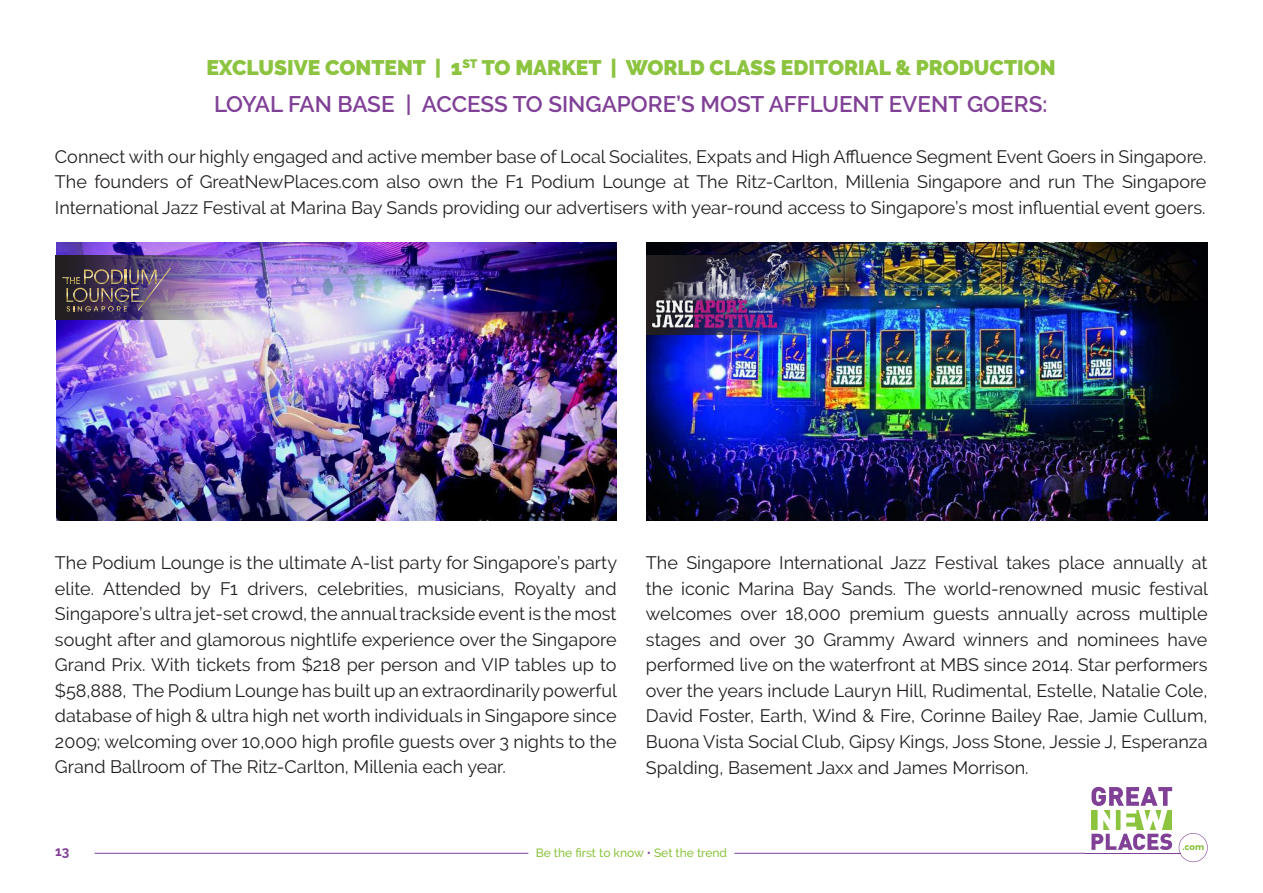
<style>
.page{position:relative;width:1263px;height:893px;background:#fff}
.page>*{position:absolute;margin:0;border:0;box-sizing:border-box;transform-origin:0 0}
.t1{font:600 22.5px "Raleway";color:#804096}
.t2{font:900 21px "Raleway";color:#8cc440}
.t3{font:18px/25.5px "Raleway";color:#231f20;text-align:justify}
.t4{font:700 13.5px "Raleway";color:#803e96}
.t5{font:500 12px "Raleway";color:#8cc440}
.s1{color:#804096}
</style>
<div class="page">
<hr style="left:95px;top:853px;width:433px;height:1px;background:#804096">
<hr style="left:734px;top:853px;width:351px;height:1px;background:#804096">
<hr style="left:1085px;top:853px;width:95px;height:1px;background:#804096">
<svg style="left:1091px;top:787px;width:81px;height:63px"></svg>
<svg style="left:1179px;top:833px;width:29px;height:29px"></svg>
<img style="left:56px;top:242px;width:561px;height:278px">
<img style="left:646px;top:242px;width:562px;height:278px">
<img style="left:56px;top:255px;width:187px;height:65px">
<img style="left:803px;top:256px;width:30px;height:79px">
<img style="left:62px;top:267px;width:109px;height:44px">
<img style="left:646px;top:242px;width:157px;height:108px">
<p class="t2" style="left:206px;top:55px;width:851px">EXCLUSIVE CONTENT | 1<sup>ST</sup> TO MARKET | WORLD CLASS EDITORIAL &amp; PRODUCTION</p>
<p class="t1" style="left:214px;top:91px;width:835px">LOYAL FAN BASE | ACCESS TO SINGAPORE’S MOST AFFLUENT EVENT GOERS:</p>
<p class="t3" style="left:55px;top:143px;width:1153px">Connect with our highly engaged and active member base of Local Socialites, Expats and High Affluence Segment Event Goers in Singapore.<br>The founders of GreatNewPlaces.com also own the F1 Podium Lounge at The Ritz-Carlton, Millenia Singapore and run The Singapore International Jazz Festival at Marina Bay Sands providing our advertisers with year-round access to Singapore’s most influential event goers.</p>
<p class="t3" style="left:55px;top:550px;width:564px">The Podium Lounge is the ultimate A-list party for Singapore’s party elite. Attended by F1 drivers, celebrities, musicians, Royalty and Singapore’s ultra jet-set crowd, the annual trackside event is the most sought after and glamorous nightlife experience over the Singapore Grand Prix. With tickets from $218 per person and VIP tables up to $58,888, The Podium Lounge has built up an extraordinarily powerful database of high &amp; ultra high net worth individuals in Singapore since 2009; welcoming over 10,000 high profile guests over 3 nights to the Grand Ballroom of The Ritz-Carlton, Millenia each year.</p>
<p class="t3" style="left:646px;top:550px;width:564px">The Singapore International Jazz Festival takes place annually at the iconic Marina Bay Sands. The world-renowned music festival welcomes over 18,000 premium guests annually across multiple stages and over 30 Grammy Award winners and nominees have performed live on the waterfront at MBS since 2014. Star performers over the years include Lauryn Hill, Rudimental, Estelle, Natalie Cole, David Foster, Earth, Wind &amp; Fire, Corinne Bailey Rae, Jamie Cullum, Buona Vista Social Club, Gipsy Kings, Joss Stone, Jessie J, Esperanza Spalding, Basement Jaxx and James Morrison.</p>
<p class="t4" style="left:55px;top:844px;width:16px">13</p>
<p class="t5" style="left:536px;top:846px;width:193px">Be the first to know <span class="s1">•</span> Set the trend</p>
</div>
